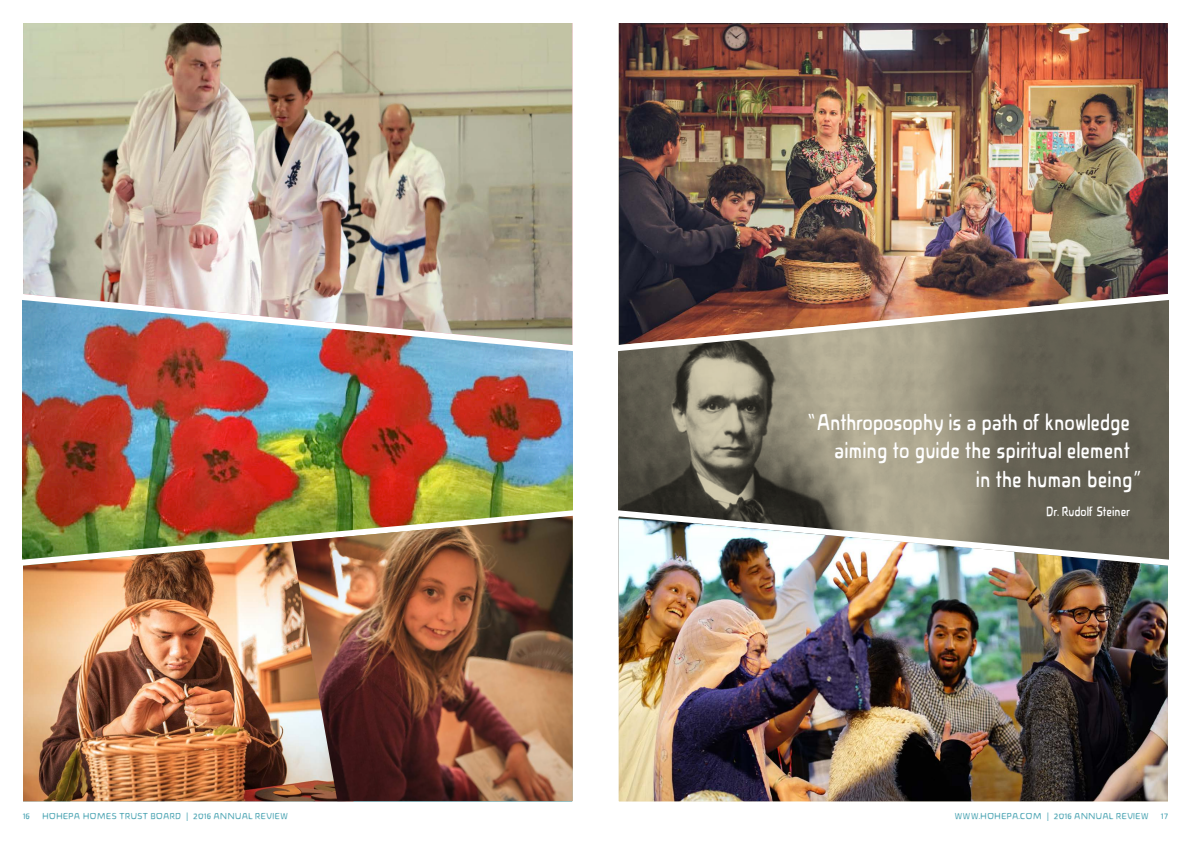
<style>
.page{position:relative;width:1191px;height:842px;background:#fff}
.page>*{position:absolute;margin:0;border:0;box-sizing:border-box;transform-origin:0 0}
.SUBHEAD_REVERSE{font:24px "Novalis Medium Cond Roman Roman";color:#fff}
.SUBHEAD_REVERSE-2{font:14px "Novalis Medium Cond Roman Roman";color:#fff}
.t1{font:9px "Novalis Light 97 Roman";color:#53a8b6}
.s1{font-family:"Arial"}
</style>
<div class="page">
<img style="left:618px;top:355px;width:550px;height:151px">
<img style="left:618px;top:23px;width:551px;height:332px">
<img style="left:23px;top:355px;width:550px;height:151px">
<img style="left:22px;top:23px;width:551px;height:332px">
<img style="left:22px;top:506px;width:551px;height:296px">
<img style="left:618px;top:506px;width:551px;height:296px">
<img style="left:292px;top:516px;width:281px;height:285px">
<p class="SUBHEAD_REVERSE" style="left:808px;top:408px;width:323px">“Anthroposophy is a path of knowledge</p>
<p class="SUBHEAD_REVERSE" style="left:834px;top:437px;width:297px">aiming to guide the spiritual element</p>
<p class="SUBHEAD_REVERSE" style="left:976px;top:466px;width:167px">in the human being”</p>
<p class="SUBHEAD_REVERSE-2" style="left:1046px;top:504px;width:85px">Dr. Rudolf Steiner</p>
<p class="t1" style="left:23px;top:811px;width:9px">16</p>
<p class="t1" style="left:42px;top:811px;width:247px">HOHEPA HOMES TRUST BOARD <span class="s1">|</span> 2016 ANNUAL REVIEW</p>
<p class="t1" style="left:954px;top:811px;width:196px">WWW.HOHEPA.COM <span class="s1">|</span> 2016 ANNUAL REVIEW</p>
<p class="t1" style="left:1161px;top:811px;width:9px">17</p>
</div>
